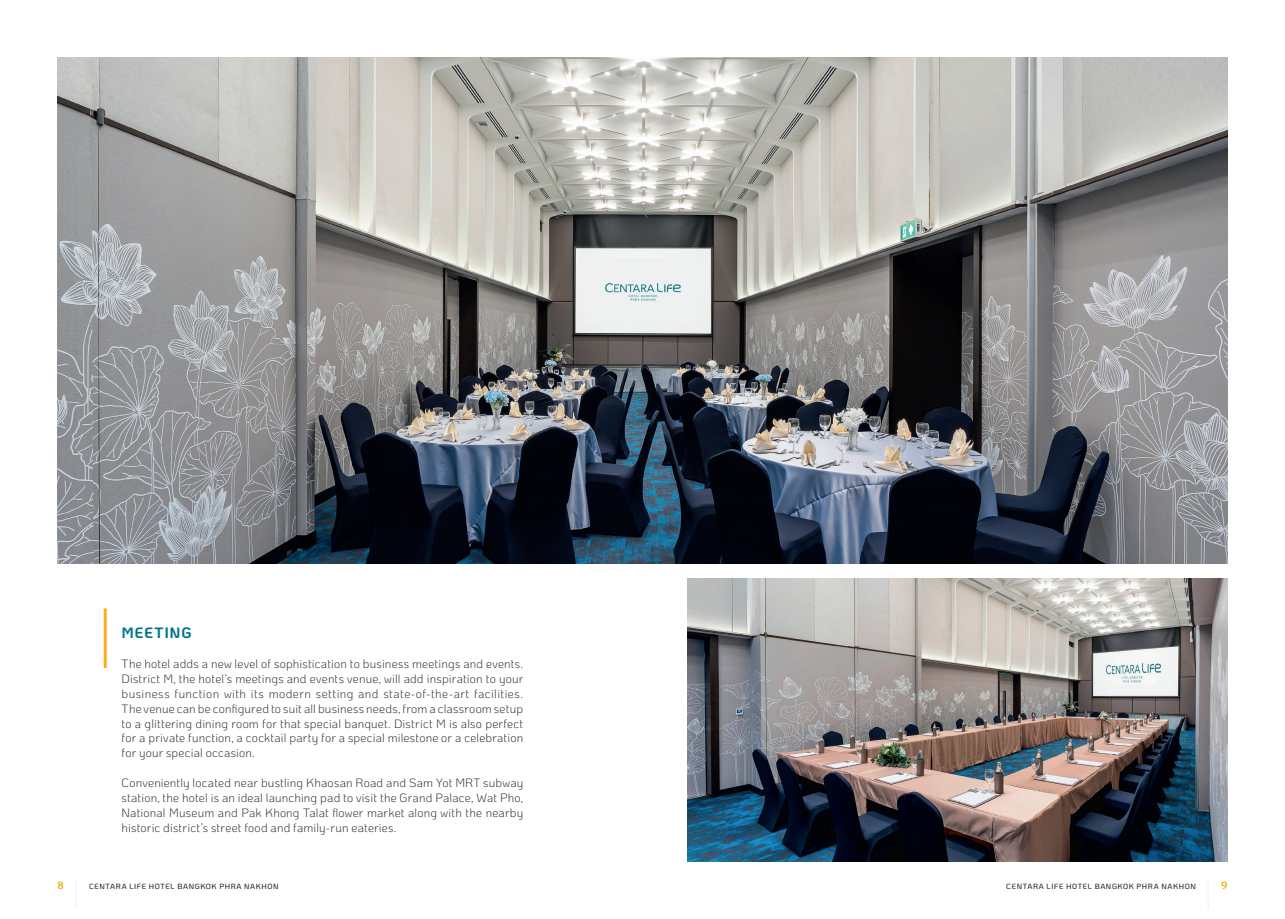
<style>
.page{position:relative;width:1285px;height:919px;background:#fff}
.page>*{position:absolute;margin:0;border:0;box-sizing:border-box;transform-origin:0 0}
.t1{font:700 15px "Ko Ho";letter-spacing:.06em;color:#02758d}
.t2{font:300 12px/14.9px "Ko Ho";letter-spacing:.015em;color:#231f20;text-align:justify}
.t3{font:700 10.5px "Ko Ho";color:#faaf18}
.t4{font:500 7.5px "Ko Ho";letter-spacing:.08em;color:#231f20}
</style>
<div class="page">
<img style="left:687px;top:578px;width:540px;height:283px">
<img style="left:58px;top:57px;width:1169px;height:506px">
<hr style="left:104px;top:608px;width:3px;height:60px;background:#faaf18">
<p class="t1" style="left:122px;top:620px;width:71px">MEETING</p>
<p class="t2" style="left:122px;top:656px;width:403px">The hotel adds a new level of sophistication to business meetings and events.<br>District M, the hotel’s meetings and events venue, will add inspiration to your business function with its modern setting and state-of-the-art facilities.<br>The venue can be configured to suit all business needs, from a classroom setup to a glittering dining room for that special banquet. District M is also perfect for a private function, a cocktail party for a special milestone or a celebration for your special occasion.</p>
<p class="t2" style="left:122px;top:775px;width:403px">Conveniently located near bustling Khaosan Road and Sam Yot MRT subway station, the hotel is an ideal launching pad to visit the Grand Palace, Wat Pho, National Museum and Pak Khong Talat flower market along with the nearby historic district’s street food and family-run eateries.</p>
<p class="t3" style="left:57px;top:876px;width:8px">8</p>
<p class="t4" style="left:89px;top:880px;width:191px">CENTARA LIFE HOTEL BANGKOK PHRA NAKHON</p>
<p class="t4" style="left:1006px;top:880px;width:191px">CENTARA LIFE HOTEL BANGKOK PHRA NAKHON</p>
<p class="t3" style="left:1220px;top:876px;width:8px">9</p>
</div>
